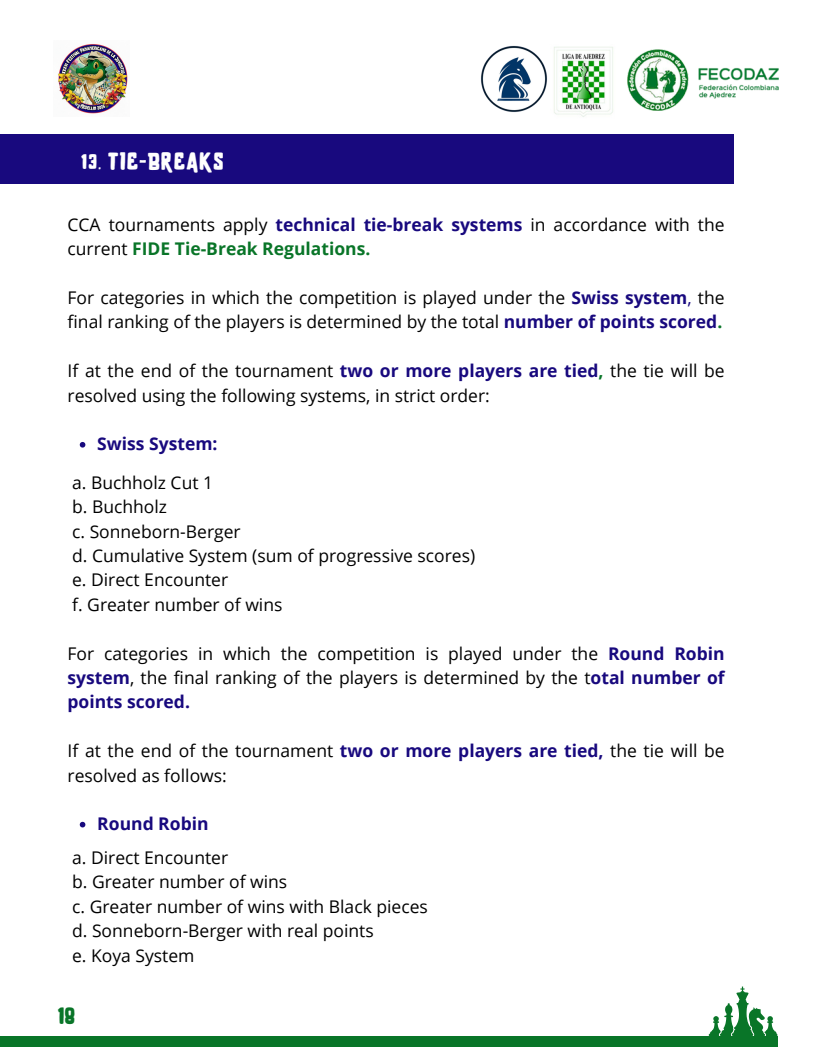
<style>
.page{position:relative;width:815px;height:1064px;background:#fff}
.page>*{position:absolute;margin:0;border:0;box-sizing:border-box;transform-origin:0 0}
.t1{font:700 23.75px "BROTHER";color:#097528}
.t2{font:700 21.25px "BROTHER";letter-spacing:.08em;color:#fefefe}
.t3{font:17.5px/24.4px "Open Sans";color:#000}
.t4{font:700 17.5px "Open Sans";color:#18097e}
.s1{font-weight:700;color:#18097e}
.s2{font-weight:700;color:#097528}
.s3{color:#18097e}
</style>
<div class="page">
<div style="left:0;top:1035px;width:778px;height:11px;background:#097528"></div>
<img style="left:58px;top:44px;width:70px;height:70px">
<img style="left:627px;top:50px;width:151px;height:60px">
<img style="left:554px;top:47px;width:59px;height:70px">
<img style="left:481px;top:46px;width:66px;height:66px">
<svg style="left:708px;top:986px;width:70px;height:49px"></svg>
<div style="left:0;top:134px;width:733px;height:50px;background:#18097e"></div>
<svg style="left:80px;top:442px;width:5px;height:5px"></svg>
<svg style="left:80px;top:821px;width:5px;height:6px"></svg>
<p class="t2" style="left:82px;top:153px;width:143px">13. TIE-BREAKS</p>
<p class="t3" style="left:68px;top:212px;width:658px">CCA tournaments apply <span class="s1">technical tie-break systems</span> in accordance with the current <span class="s2">FIDE Tie-Break Regulations.</span></p>
<p class="t3" style="left:68px;top:285px;width:658px">For categories in which the competition is played under the <span class="s1">Swiss system</span><span class="s3">,</span> the final ranking of the players is determined by the total <span class="s1">number of points scored</span><span class="s2">.</span></p>
<p class="t3" style="left:68px;top:358px;width:658px">If at the end of the tournament <span class="s1">two or more players are tied</span><span class="s2">,</span> the tie will be resolved using the following systems, in strict order:</p>
<p class="t4" style="left:97px;top:431px;width:122px">Swiss System:</p>
<p class="t3" style="left:72px;top:469px;width:404px">a. Buchholz Cut 1<br>b. Buchholz<br>c. Sonneborn-Berger<br>d. Cumulative System (sum of progressive scores) e. Direct Encounter<br>f. Greater number of wins</p>
<p class="t3" style="left:68px;top:640px;width:658px;text-align:justify">For categories in which the competition is played under the <span class="s1">Round Robin system</span>, the final ranking of the players is determined by the t<span class="s1">otal number of points scored.</span></p>
<p class="t3" style="left:68px;top:738px;width:658px">If at the end of the tournament <span class="s1">two or more players are tied,</span> the tie will be resolved as follows:</p>
<p class="t4" style="left:97px;top:811px;width:113px">Round Robin</p>
<p class="t3" style="left:72px;top:844px;width:357px">a. Direct Encounter<br>b. Greater number of wins<br>c. Greater number of wins with Black pieces d. Sonneborn-Berger with real points<br>e. Koya System</p>
<h1 class="t1" style="left:58px;top:1005px;width:19px">18</h1>
</div>
